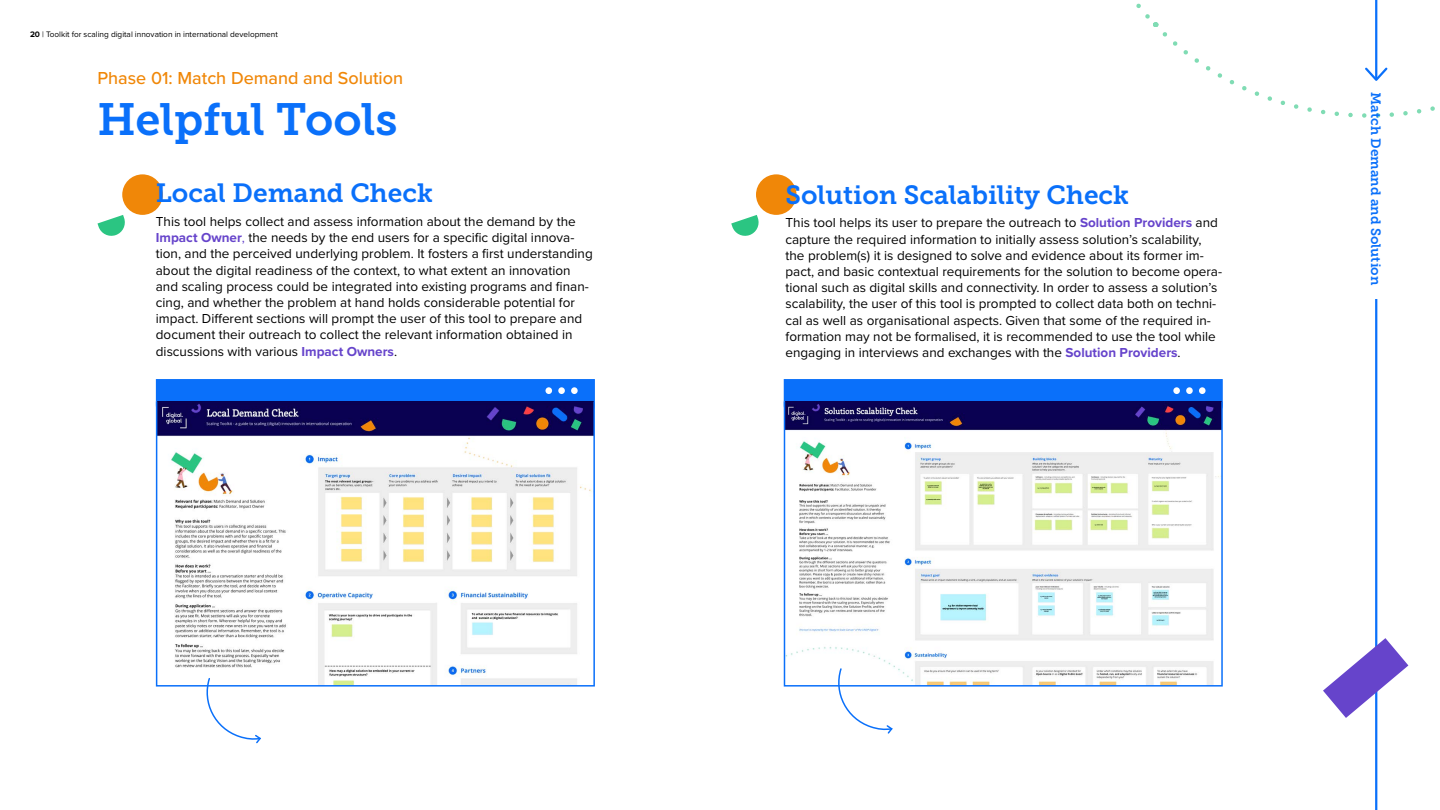
<style>
.page{position:relative;width:1440px;height:810px;background:#fff}
.page>*{position:absolute;margin:0;border:0;box-sizing:border-box;transform-origin:0 0}
.t1{font:45px "Museo Slab 700";color:#0a70fa}
.t2{font:26.25px "Museo Slab 700";color:#0a70fa}
.t3{font:500 18px "Proxima Nova";color:#f08708}
.t4{font:13.5px/16.2px "Proxima Nova";color:#000}
.t5{font:13.5px "Museo Slab 700";color:#0a70fa}
.t6{font:8.25px "Proxima Nova";color:#000}
.s1{font-weight:700}
.s2{font-weight:700;color:#6644cb}
.s3{color:#6644cb}
</style>
<div class="page">
<hr style="left:1375px;top:299px;width:2px;height:511px;background:#0a70fa">
<svg style="left:1136px;top:0;width:299px;height:118px"></svg>
<div style="left:756px;top:174px;width:40px;height:41px;background:#f08708;border-radius:50%"></div>
<svg style="left:731px;top:215px;width:28px;height:21px"></svg>
<div style="left:155px;top:379px;width:440px;height:21px;background:#0a70fa"></div>
<svg style="left:155px;top:400px;width:440px;height:287px"></svg>
<div style="left:545px;top:387px;width:7px;height:7px;background:#fff;border-radius:50%"></div>
<div style="left:558px;top:387px;width:7px;height:7px;background:#fff;border-radius:50%"></div>
<div style="left:571px;top:387px;width:7px;height:7px;background:#fff;border-radius:50%"></div>
<div style="left:122px;top:174px;width:41px;height:41px;background:#f08708;border-radius:50%"></div>
<svg style="left:98px;top:215px;width:27px;height:21px"></svg>
<svg style="left:1323px;top:638px;width:85px;height:80px"></svg>
<div style="left:783px;top:379px;width:440px;height:21px;background:#0a70fa"></div>
<svg style="left:783px;top:400px;width:440px;height:287px"></svg>
<div style="left:1173px;top:387px;width:7px;height:7px;background:#fff;border-radius:50%"></div>
<div style="left:1186px;top:387px;width:7px;height:7px;background:#fff;border-radius:50%"></div>
<div style="left:1199px;top:387px;width:7px;height:7px;background:#fff;border-radius:50%"></div>
<svg style="left:833px;top:667px;width:61px;height:67px"></svg>
<svg style="left:202px;top:677px;width:60px;height:67px"></svg>
<p class="t6" style="left:30px;top:28px;width:249px"><span class="s1">20</span> | Toolkit for scaling digital innovation in international development</p>
<h3 class="t3" style="left:98px;top:64px;width:307px">Phase 01: Match Demand and Solution</h3>
<h1 class="t1" style="left:98px;top:94px;width:302px">Helpful Tools</h1>
<h2 class="t2" style="left:156px;top:178px;width:279px">Local Demand Check</h2>
<p class="t4" style="left:156px;top:213px;width:438px">This tool helps collect and assess information about the demand by the <span class="s2">Impact Owner</span><span class="s3">,</span> the needs by the end users for a specific digital innova&shy;tion, and the perceived underlying problem. It fosters a first understanding about the digital readiness of the context, to what extent an innovation and scaling process could be integrated into existing programs and finan&shy;cing, and whether the problem at hand holds considerable potential for impact. Different sections will prompt the user of this tool to prepare and document their outreach to collect the relevant information obtained in discussions with various <span class="s2">Impact Owners</span>.</p>
<h2 class="t2" style="left:786px;top:180px;width:345px">Solution Scalability Check</h2>
<p class="t4" style="left:786px;top:214px;width:438px">This tool helps its user to prepare the outreach to <span class="s2">Solution Providers</span> and capture the required information to initially assess solution’s scalability, the problem(s) it is designed to solve and evidence about its former im&shy;pact, and basic contextual requirements for the solution to become opera&shy;tional such as digital skills and connectivity. In order to assess a solution’s scalability, the user of this tool is prompted to collect data both on techni&shy;cal as well as organisational aspects. Given that some of the required in&shy;formation may not be formalised, it is recommended to use the tool while engaging in interviews and exchanges with the <span class="s2">Solution Providers</span>.</p>
<p class="t5" style="left:1384px;top:92px;width:194px;rotate:90deg">Match Demand and Solution</p>
</div>
